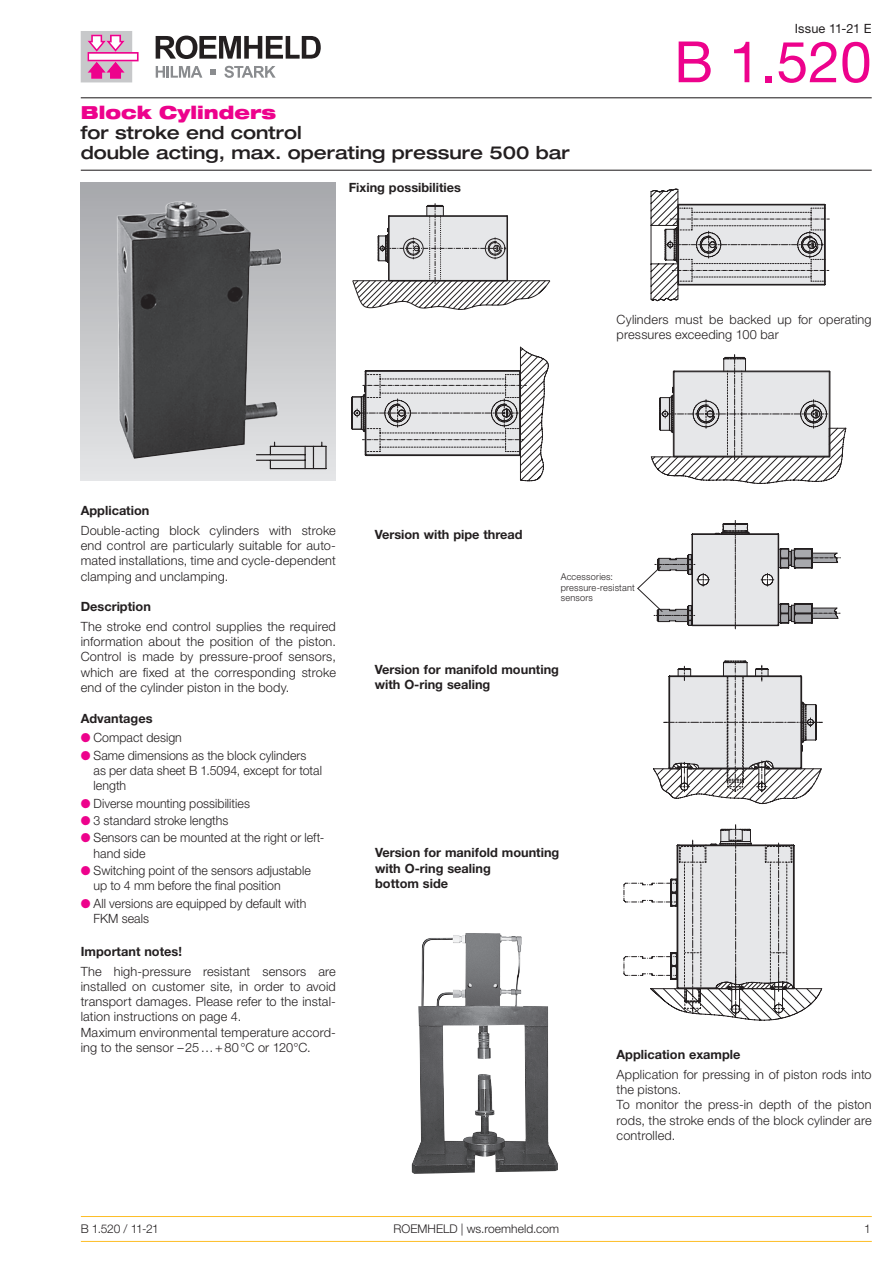
<style>
.page{position:relative;width:893px;height:1263px;background:#fff}
.page>*{position:absolute;margin:0;border:0;box-sizing:border-box;transform-origin:0 0}
.t1{font:57px "Helvetica Neue LT Pro";color:#ed028c}
.t2{font:500 expanded 18px/20.2px "Helvetica Neue LT Pro";color:#231f20}
.t3{font:900 expanded 18px "Helvetica Neue LT Pro";color:#ed028c}
.t4{font:300 12.75px/15.3px "Helvetica Neue LT Pro";letter-spacing:.01em;color:#231f20}
.t5{font:700 12.75px/15.3px "Helvetica Neue LT Pro";color:#231f20}
.t6{font:12.75px "Helvetica Neue LT Pro";letter-spacing:.01em;color:#231f20}
.t7{font:300 12px "Helvetica Neue LT Pro";letter-spacing:.005em;color:#231f20}
.t8{font:300 9.45px/10.5px "Helvetica Neue LT Pro";letter-spacing:.02em;color:#231f20}
.s1{color:#ed028c}
</style>
<div class="page">
<svg style="left:156px;top:36px;width:165px;height:23px"></svg>
<svg style="left:156px;top:66px;width:46px;height:12px"></svg>
<svg style="left:224px;top:66px;width:52px;height:12px"></svg>
<svg style="left:210px;top:69px;width:6px;height:6px"></svg>
<svg style="left:81px;top:31px;width:58px;height:51px"></svg>
<hr style="left:81px;top:170px;width:791px;height:1px;background:#231f20">
<hr style="left:81px;top:97px;width:791px;height:1px;background:#231f20">
<div style="left:81px;top:183px;width:255px;height:297px;background:linear-gradient(to bottom,#a8a9ac,#e3e4e5)"></div>
<img style="left:114px;top:201px;width:168px;height:258px">
<svg style="left:305px;top:447px;width:1px;height:21px"></svg>
<hr style="left:270px;top:468px;width:56px;height:1px;background:#231f20">
<hr style="left:325px;top:446px;width:2px;height:23px;background:#231f20">
<hr style="left:270px;top:446px;width:56px;height:1px;background:#231f20">
<hr style="left:256px;top:460px;width:49px;height:1px;background:#231f20">
<hr style="left:256px;top:454px;width:49px;height:1px;background:#231f20">
<svg style="left:313px;top:447px;width:1px;height:21px"></svg>
<svg style="left:270px;top:442px;width:5px;height:26px"></svg>
<svg style="left:352px;top:203px;width:198px;height:107px"></svg>
<svg style="left:651px;top:189px;width:178px;height:112px"></svg>
<svg style="left:351px;top:347px;width:198px;height:134px"></svg>
<svg style="left:651px;top:354px;width:195px;height:130px"></svg>
<svg style="left:637px;top:520px;width:204px;height:109px"></svg>
<svg style="left:653px;top:660px;width:170px;height:144px"></svg>
<img style="left:412px;top:933px;width:146px;height:241px">
<svg style="left:623px;top:825px;width:199px;height:196px"></svg>
<hr style="left:81px;top:1241px;width:791px;height:1px;background:#fdbd26">
<hr style="left:81px;top:1216px;width:791px;height:1px;background:#fdbd26">
<p class="t6" style="left:795px;top:20px;width:78px">Issue 11-21 E</p>
<h2 class="t3" style="left:81px;top:101px;width:197px">Block Cylinders</h2>
<h2 class="t2" style="left:81px;top:122px;width:490px">for stroke end control<br>double acting, max. operating pressure 500 bar</h2>
<p class="t5" style="left:349px;top:179px;width:114px">Fixing possibilities</p>
<h1 class="t1" style="left:674px;top:27px;width:199px">B 1.520</h1>
<p class="t4" style="left:617px;top:311px;width:257px">Cylinders must be backed up for operating pressures exceeding 100 bar</p>
<p class="t5" style="left:81px;top:503px;width:70px">Application</p>
<p class="t4" style="left:81px;top:522px;width:257px;text-align:justify">Double-acting block cylinders with stroke end control are particularly suitable for auto&shy;mated installations, time and cycle-dependent clamping and unclamping.</p>
<p class="t5" style="left:81px;top:599px;width:72px">Description</p>
<p class="t4" style="left:81px;top:618px;width:257px;text-align:justify">The stroke end control supplies the required information about the position of the piston.<br>Control is made by pressure-proof sensors, which are fixed at the corresponding stroke end of the cylinder piston in the body.</p>
<p class="t5" style="left:81px;top:710px;width:73px">Advantages</p>
<p class="t4" style="left:81px;top:730px;width:103px"><span class="s1">●</span> Compact design</p>
<p class="t4" style="left:94px;top:747px;width:230px;text-indent:-13px"><span class="s1">●</span> Same dimensions as the block cylinders as per data sheet B 1.5094, except for total length</p>
<p class="t4" style="left:81px;top:795px;width:171px"><span class="s1">●</span> Diverse mounting possibilities</p>
<p class="t4" style="left:81px;top:812px;width:149px"><span class="s1">●</span> 3 standard stroke lengths</p>
<p class="t4" style="left:94px;top:830px;width:232px;text-indent:-13px"><span class="s1">●</span> Sensors can be mounted at the right or left&shy;hand side</p>
<p class="t4" style="left:94px;top:863px;width:219px;text-indent:-13px"><span class="s1">●</span> Switching point of the sensors adjustable up to 4 mm before the final position</p>
<p class="t4" style="left:94px;top:895px;width:214px;text-indent:-13px"><span class="s1">●</span> All versions are equipped by default with<br>FKM seals</p>
<p class="t5" style="left:81px;top:943px;width:103px">Important notes!</p>
<p class="t4" style="left:81px;top:963px;width:257px">The high-pressure resistant sensors are installed on customer site, in order to avoid transport damages. Please refer to the instal&shy;lation instructions on page 4.<br>Maximum environmental temperature accord&shy;ing to the sensor –25...+80°C or 120°C.</p>
<p class="t5" style="left:375px;top:527px;width:149px">Version with pipe thread</p>
<p class="t8" style="left:561px;top:572px;width:76px">Accessories: pressure-resistant sensors</p>
<p class="t5" style="left:375px;top:661px;width:186px">Version for manifold mounting with O-ring sealing</p>
<p class="t5" style="left:375px;top:845px;width:186px">Version for manifold mounting with O-ring sealing<br>bottom side</p>
<p class="t5" style="left:617px;top:1047px;width:125px">Application example</p>
<p class="t4" style="left:617px;top:1066px;width:257px">Application for pressing in of piston rods into the pistons.<br>To monitor the press-in depth of the piston rods, the stroke ends of the block cylinder are controlled.</p>
<p class="t7" style="left:81px;top:1221px;width:80px">B 1.520 / 11-21</p>
<p class="t7" style="left:393px;top:1221px;width:167px">ROEMHELD | ws.roemheld.com</p>
<p class="t7" style="left:864px;top:1221px;width:8px">1</p>
</div>
